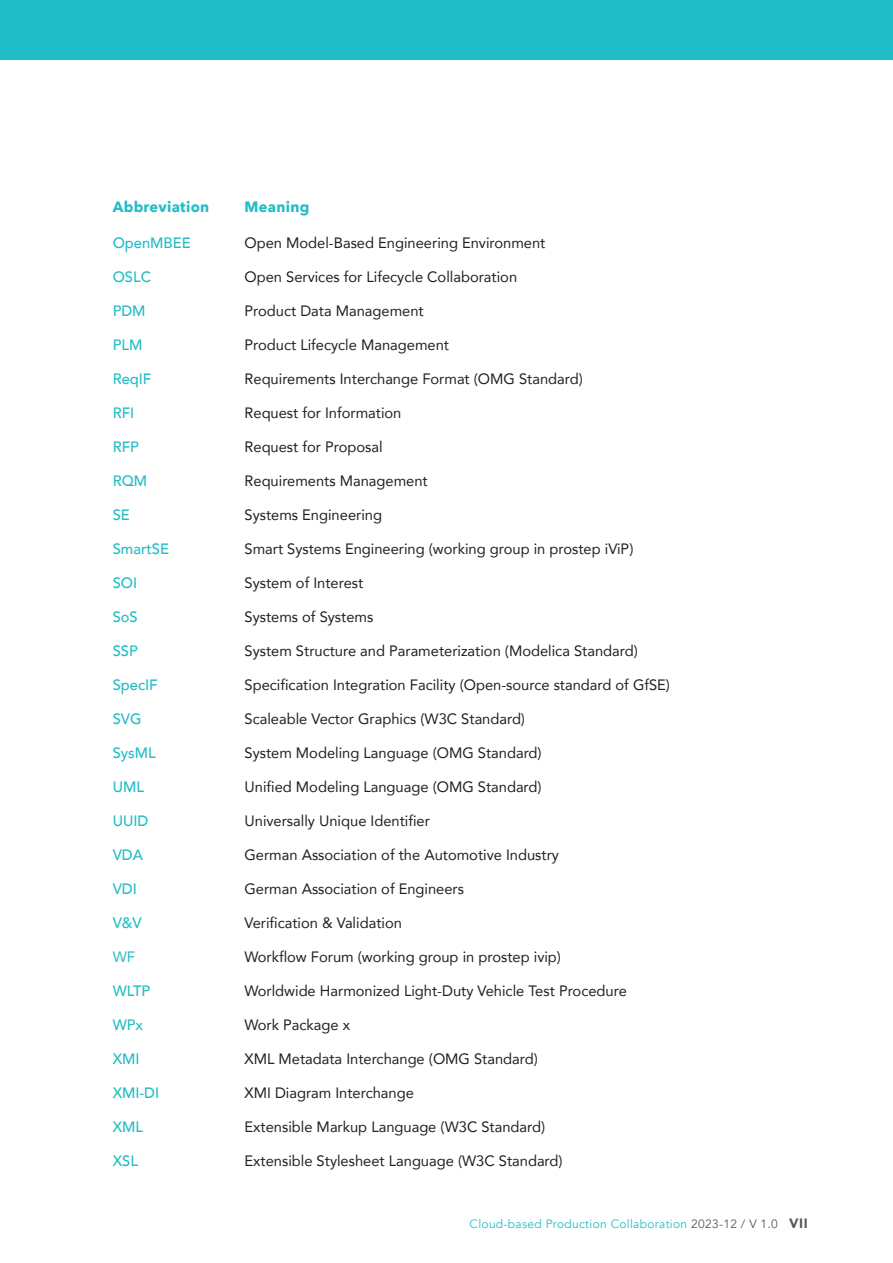
<style>
.page{position:relative;width:893px;height:1263px;background:#fff}
.page>*{position:absolute;margin:0;border:0;box-sizing:border-box;transform-origin:0 0}
._00_Abbrev_Meaning{font:15px "Avenir";color:#231f20}
._00_Abbrev_Abbrev{font:500 15px "Avenir";color:#21bdc6}
._01_Copy_mit_Einzug_figures_tables{font:700 15px "Avenir Next";letter-spacing:.02em;color:#21bdc6}
._01_Copy_mit_Einzug_figures_tables-2{font:15px "Avenir";color:#21bdc6}
.t1{font:12px "Avenir";letter-spacing:.025em;color:#21bdc6}
.s1{color:#57585a}
.s2{font-weight:900;font-size:13.5px;color:#57585a}
</style>
<div class="page">
<div style="left:0;top:0;width:893px;height:60px;background:#21bdc6"></div>
<p class="_01_Copy_mit_Einzug_figures_tables" style="left:113px;top:193px;width:98px">Abbreviation</p>
<p class="_01_Copy_mit_Einzug_figures_tables" style="left:244px;top:193px;width:66px">Meaning</p>
<p class="_00_Abbrev_Abbrev" style="left:113px;top:230px;width:80px">OpenMBEE</p>
<p class="_00_Abbrev_Meaning" style="left:244px;top:230px;width:302px">Open Model-Based Engineering Environment</p>
<p class="_00_Abbrev_Abbrev" style="left:113px;top:264px;width:40px">OSLC</p>
<p class="_00_Abbrev_Meaning" style="left:244px;top:265px;width:274px">Open Services for Lifecycle Collaboration</p>
<p class="_00_Abbrev_Abbrev" style="left:113px;top:298px;width:34px">PDM</p>
<p class="_00_Abbrev_Meaning" style="left:244px;top:299px;width:181px">Product Data Management</p>
<p class="_00_Abbrev_Abbrev" style="left:113px;top:332px;width:31px">PLM</p>
<p class="_00_Abbrev_Meaning" style="left:244px;top:333px;width:206px">Product Lifecycle Management</p>
<p class="_00_Abbrev_Abbrev" style="left:113px;top:366px;width:40px">ReqIF</p>
<p class="_00_Abbrev_Meaning" style="left:244px;top:367px;width:340px">Requirements Interchange Format (OMG Standard)</p>
<p class="_00_Abbrev_Abbrev" style="left:113px;top:400px;width:23px">RFI</p>
<p class="_00_Abbrev_Meaning" style="left:244px;top:401px;width:158px">Request for Information</p>
<p class="_00_Abbrev_Abbrev" style="left:113px;top:434px;width:28px">RFP</p>
<p class="_00_Abbrev_Meaning" style="left:244px;top:435px;width:140px">Request for Proposal</p>
<p class="_00_Abbrev_Abbrev" style="left:113px;top:468px;width:36px">RQM</p>
<p class="_00_Abbrev_Meaning" style="left:244px;top:469px;width:185px">Requirements Management</p>
<p class="_00_Abbrev_Abbrev" style="left:113px;top:502px;width:19px">SE</p>
<p class="_00_Abbrev_Meaning" style="left:244px;top:503px;width:139px">Systems Engineering</p>
<p class="_00_Abbrev_Abbrev" style="left:113px;top:536px;width:58px">SmartSE</p>
<p class="_00_Abbrev_Meaning" style="left:244px;top:537px;width:390px">Smart Systems Engineering (working group in prostep iViP)</p>
<p class="_00_Abbrev_Abbrev" style="left:113px;top:570px;width:26px">SOI</p>
<p class="_00_Abbrev_Meaning" style="left:244px;top:571px;width:120px">System of Interest</p>
<p class="_00_Abbrev_Abbrev" style="left:113px;top:604px;width:27px">SoS</p>
<p class="_00_Abbrev_Meaning" style="left:244px;top:605px;width:130px">Systems of Systems</p>
<p class="_00_Abbrev_Abbrev" style="left:113px;top:638px;width:27px">SSP</p>
<p class="_00_Abbrev_Meaning" style="left:244px;top:639px;width:395px">System Structure and Parameterization (Modelica Standard)</p>
<p class="_00_Abbrev_Abbrev" style="left:113px;top:672px;width:46px">SpecIF</p>
<p class="_00_Abbrev_Meaning" style="left:244px;top:673px;width:427px">Specification Integration Facility (Open-source standard of GfSE)</p>
<p class="_00_Abbrev_Abbrev" style="left:113px;top:706px;width:30px">SVG</p>
<p class="_00_Abbrev_Meaning" style="left:244px;top:707px;width:282px">Scaleable Vector Graphics (W3C Standard)</p>
<p class="_00_Abbrev_Abbrev" style="left:113px;top:740px;width:44px">SysML</p>
<p class="_00_Abbrev_Meaning" style="left:244px;top:741px;width:299px">System Modeling Language (OMG Standard)</p>
<p class="_00_Abbrev_Abbrev" style="left:113px;top:774px;width:33px">UML</p>
<p class="_00_Abbrev_Meaning" style="left:244px;top:775px;width:299px">Unified Modeling Language (OMG Standard)</p>
<p class="_00_Abbrev_Abbrev" style="left:113px;top:808px;width:37px">UUID</p>
<p class="_00_Abbrev_Meaning" style="left:244px;top:809px;width:187px">Universally Unique Identifier</p>
<p class="_00_Abbrev_Abbrev" style="left:113px;top:842px;width:32px">VDA</p>
<p class="_00_Abbrev_Meaning" style="left:244px;top:843px;width:316px">German Association of the Automotive Industry</p>
<p class="_00_Abbrev_Abbrev" style="left:113px;top:876px;width:26px">VDI</p>
<p class="_00_Abbrev_Meaning" style="left:244px;top:877px;width:221px">German Association of Engineers</p>
<p class="_00_Abbrev_Abbrev" style="left:113px;top:910px;width:31px">V&amp;V</p>
<p class="_00_Abbrev_Meaning" style="left:244px;top:911px;width:159px">Verification &amp; Validation</p>
<p class="_01_Copy_mit_Einzug_figures_tables-2" style="left:113px;top:945px;width:24px">WF</p>
<p class="_00_Abbrev_Meaning" style="left:244px;top:945px;width:318px">Workflow Forum (working group in prostep ivip)</p>
<p class="_00_Abbrev_Abbrev" style="left:113px;top:978px;width:39px">WLTP</p>
<p class="_00_Abbrev_Meaning" style="left:244px;top:979px;width:384px">Worldwide Harmonized Light-Duty Vehicle Test Procedure</p>
<p class="_00_Abbrev_Abbrev" style="left:113px;top:1012px;width:32px">WPx</p>
<p class="_00_Abbrev_Meaning" style="left:244px;top:1013px;width:107px">Work Package x</p>
<p class="_00_Abbrev_Abbrev" style="left:113px;top:1046px;width:28px">XMI</p>
<p class="_00_Abbrev_Meaning" style="left:244px;top:1047px;width:295px">XML Metadata Interchange (OMG Standard)</p>
<p class="_00_Abbrev_Abbrev" style="left:113px;top:1080px;width:48px">XMI-DI</p>
<p class="_00_Abbrev_Meaning" style="left:244px;top:1081px;width:171px">XMI Diagram Interchange</p>
<p class="_00_Abbrev_Abbrev" style="left:113px;top:1114px;width:32px">XML</p>
<p class="_00_Abbrev_Meaning" style="left:244px;top:1115px;width:302px">Extensible Markup Language (W3C Standard)</p>
<p class="_00_Abbrev_Abbrev" style="left:113px;top:1148px;width:27px">XSL</p>
<p class="_00_Abbrev_Meaning" style="left:244px;top:1149px;width:320px">Extensible Stylesheet Language (W3C Standard)</p>
<p class="t1" style="left:470px;top:1216px;width:340px">Cloud-based Production Collaboration <span class="s1">2023-12 / V 1.0</span> <span class="s2">VII</span></p>
</div>
